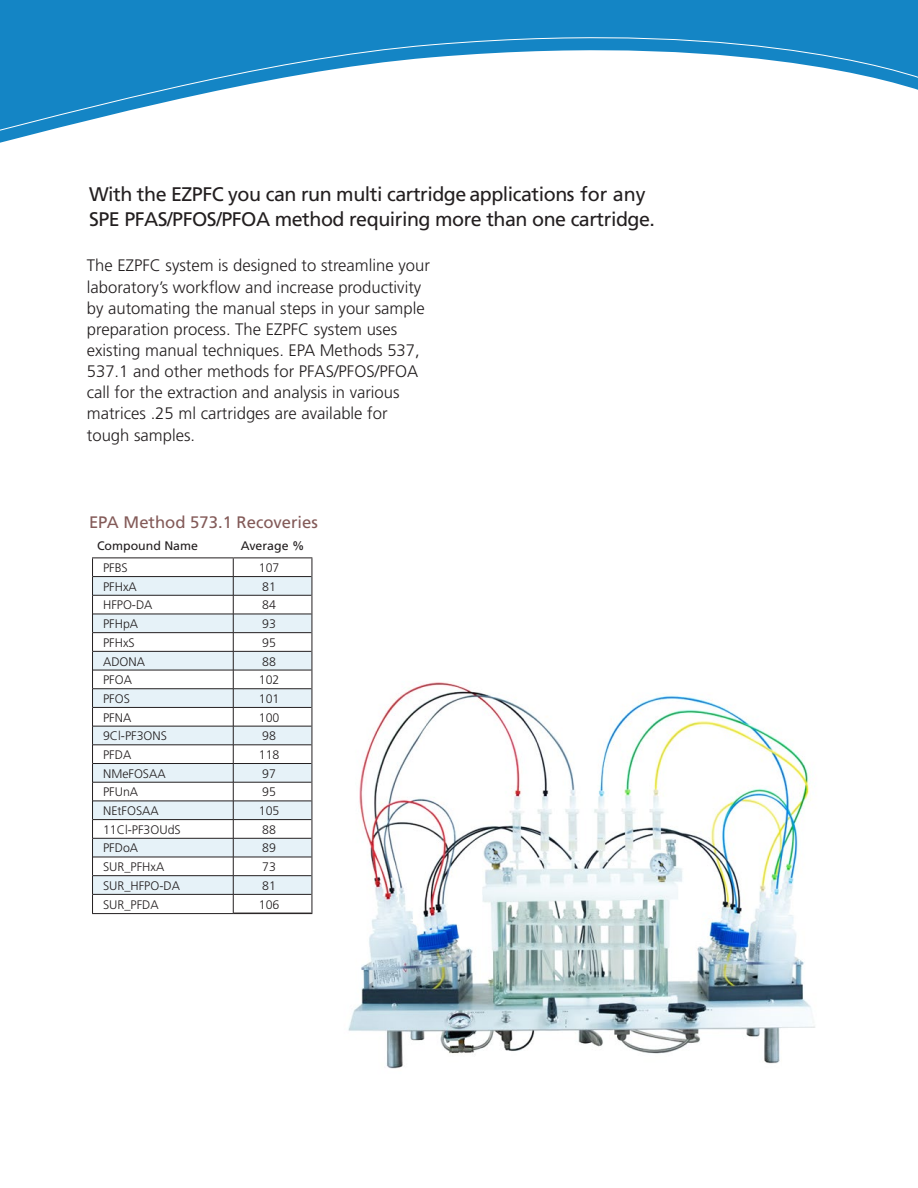
<style>
.page{position:relative;width:918px;height:1188px;background:#fff}
.page>*{position:absolute;margin:0;border:0;box-sizing:border-box;transform-origin:0 0}
.t1{font:19.65px/25.8px "Frutiger";letter-spacing:-.025em;color:#231f20}
.t2{font:300 16.65px/21.1px "Frutiger";color:#231f20}
.t3{font:16.65px "Frutiger";color:#835a58}
.t4{font:300 12.3px "Frutiger";color:#231f20}
.t5{font:12.3px "Frutiger";color:#231f20}
</style>
<div class="page">
<img style="left:218px;top:636px;width:597px;height:433px">
<svg style="left:0;top:0;width:918px;height:143px"></svg>
<svg style="left:93px;top:577px;width:218px;height:317px;fill:#e6f2f8"></svg>
<hr style="left:93px;top:576px;width:140px;height:1px;background:#231f20">
<hr style="left:233px;top:576px;width:78px;height:1px;background:#231f20">
<hr style="left:93px;top:595px;width:140px;height:1px;background:#231f20">
<hr style="left:233px;top:595px;width:78px;height:1px;background:#231f20">
<hr style="left:93px;top:614px;width:140px;height:1px;background:#231f20">
<hr style="left:233px;top:614px;width:78px;height:1px;background:#231f20">
<hr style="left:93px;top:632px;width:140px;height:1px;background:#231f20">
<hr style="left:233px;top:632px;width:78px;height:1px;background:#231f20">
<hr style="left:93px;top:651px;width:140px;height:1px;background:#231f20">
<hr style="left:233px;top:651px;width:78px;height:1px;background:#231f20">
<hr style="left:93px;top:670px;width:140px;height:1px;background:#231f20">
<hr style="left:233px;top:670px;width:78px;height:1px;background:#231f20">
<hr style="left:93px;top:688px;width:140px;height:1px;background:#231f20">
<hr style="left:233px;top:688px;width:78px;height:1px;background:#231f20">
<hr style="left:93px;top:707px;width:140px;height:1px;background:#231f20">
<hr style="left:233px;top:707px;width:78px;height:1px;background:#231f20">
<hr style="left:93px;top:726px;width:140px;height:1px;background:#231f20">
<hr style="left:233px;top:726px;width:78px;height:1px;background:#231f20">
<hr style="left:93px;top:745px;width:140px;height:1px;background:#231f20">
<hr style="left:233px;top:745px;width:78px;height:1px;background:#231f20">
<hr style="left:93px;top:763px;width:140px;height:1px;background:#231f20">
<hr style="left:233px;top:763px;width:78px;height:1px;background:#231f20">
<hr style="left:93px;top:782px;width:140px;height:1px;background:#231f20">
<hr style="left:233px;top:782px;width:78px;height:1px;background:#231f20">
<hr style="left:93px;top:801px;width:140px;height:1px;background:#231f20">
<hr style="left:233px;top:801px;width:78px;height:1px;background:#231f20">
<hr style="left:93px;top:819px;width:140px;height:1px;background:#231f20">
<hr style="left:233px;top:819px;width:78px;height:1px;background:#231f20">
<hr style="left:93px;top:838px;width:140px;height:1px;background:#231f20">
<hr style="left:233px;top:838px;width:78px;height:1px;background:#231f20">
<hr style="left:93px;top:857px;width:140px;height:1px;background:#231f20">
<hr style="left:233px;top:857px;width:78px;height:1px;background:#231f20">
<hr style="left:93px;top:875px;width:140px;height:1px;background:#231f20">
<hr style="left:233px;top:875px;width:78px;height:1px;background:#231f20">
<hr style="left:93px;top:894px;width:140px;height:1px;background:#231f20">
<hr style="left:233px;top:894px;width:78px;height:1px;background:#231f20">
<svg style="left:233px;top:558px;width:1px;height:355px"></svg>
<hr style="left:92px;top:557px;width:141px;height:1px;background:#231f20">
<hr style="left:233px;top:557px;width:79px;height:1px;background:#231f20">
<svg style="left:92px;top:558px;width:1px;height:355px"></svg>
<svg style="left:311px;top:558px;width:1px;height:355px"></svg>
<hr style="left:92px;top:913px;width:141px;height:1px;background:#231f20">
<hr style="left:233px;top:913px;width:79px;height:1px;background:#231f20">
<p class="t1" style="left:89px;top:181px;width:568px">With the EZPFC you can run multi cartridge applications for any<br>SPE PFAS/PFOS/PFOA method requiring more than one cartridge.</p>
<p class="t2" style="left:87px;top:255px;width:345px">The EZPFC system is designed to streamline your laboratory’s workflow and increase productivity by automating the manual steps in your sample preparation process. The EZPFC system uses existing manual techniques. EPA Methods 537, 537.1 and other methods for PFAS/PFOS/PFOA</p>
<p class="t2" style="left:87px;top:382px;width:314px">call for the extraction and analysis in various matrices .25 ml cartridges are available for tough samples.</p>
<p class="t3" style="left:89px;top:512px;width:230px">EPA Method 573.1 Recoveries</p>
<p class="t5" style="left:97px;top:539px;width:103px">Compound Name</p>
<p class="t5" style="left:241px;top:539px;width:65px">Average %</p>
<p class="t4" style="left:103px;top:561px;width:26px">PFBS</p>
<p class="t4" style="left:259px;top:561px;width:22px">107</p>
<p class="t4" style="left:103px;top:580px;width:35px">PFHxA</p>
<p class="t4" style="left:262px;top:580px;width:15px">81</p>
<p class="t4" style="left:103px;top:598px;width:51px">HFPO-DA</p>
<p class="t4" style="left:262px;top:598px;width:15px">84</p>
<p class="t4" style="left:103px;top:617px;width:37px">PFHpA</p>
<p class="t4" style="left:262px;top:617px;width:15px">93</p>
<p class="t4" style="left:103px;top:636px;width:33px">PFHxS</p>
<p class="t4" style="left:262px;top:636px;width:15px">95</p>
<p class="t4" style="left:103px;top:654px;width:43px">ADONA</p>
<p class="t4" style="left:262px;top:654px;width:15px">88</p>
<p class="t4" style="left:103px;top:673px;width:30px">PFOA</p>
<p class="t4" style="left:259px;top:673px;width:22px">102</p>
<p class="t4" style="left:103px;top:692px;width:28px">PFOS</p>
<p class="t4" style="left:259px;top:692px;width:22px">101</p>
<p class="t4" style="left:103px;top:710px;width:30px">PFNA</p>
<p class="t4" style="left:259px;top:710px;width:22px">100</p>
<p class="t4" style="left:103px;top:729px;width:65px">9Cl-PF3ONS</p>
<p class="t4" style="left:262px;top:729px;width:15px">98</p>
<p class="t4" style="left:103px;top:748px;width:30px">PFDA</p>
<p class="t4" style="left:259px;top:748px;width:22px">118</p>
<p class="t4" style="left:103px;top:766px;width:64px">NMeFOSAA</p>
<p class="t4" style="left:262px;top:766px;width:15px">97</p>
<p class="t4" style="left:103px;top:785px;width:37px">PFUnA</p>
<p class="t4" style="left:262px;top:785px;width:15px">95</p>
<p class="t4" style="left:103px;top:804px;width:57px">NEtFOSAA</p>
<p class="t4" style="left:259px;top:804px;width:22px">105</p>
<p class="t4" style="left:103px;top:823px;width:79px">11Cl-PF3OUdS</p>
<p class="t4" style="left:262px;top:823px;width:15px">88</p>
<p class="t4" style="left:103px;top:841px;width:37px">PFDoA</p>
<p class="t4" style="left:262px;top:841px;width:15px">89</p>
<p class="t4" style="left:103px;top:860px;width:63px">SUR_PFHxA</p>
<p class="t4" style="left:262px;top:860px;width:15px">73</p>
<p class="t4" style="left:103px;top:879px;width:78px">SUR_HFPO-DA</p>
<p class="t4" style="left:262px;top:879px;width:15px">81</p>
<p class="t4" style="left:103px;top:897px;width:57px">SUR_PFDA</p>
<p class="t4" style="left:259px;top:897px;width:22px">106</p>
</div>
